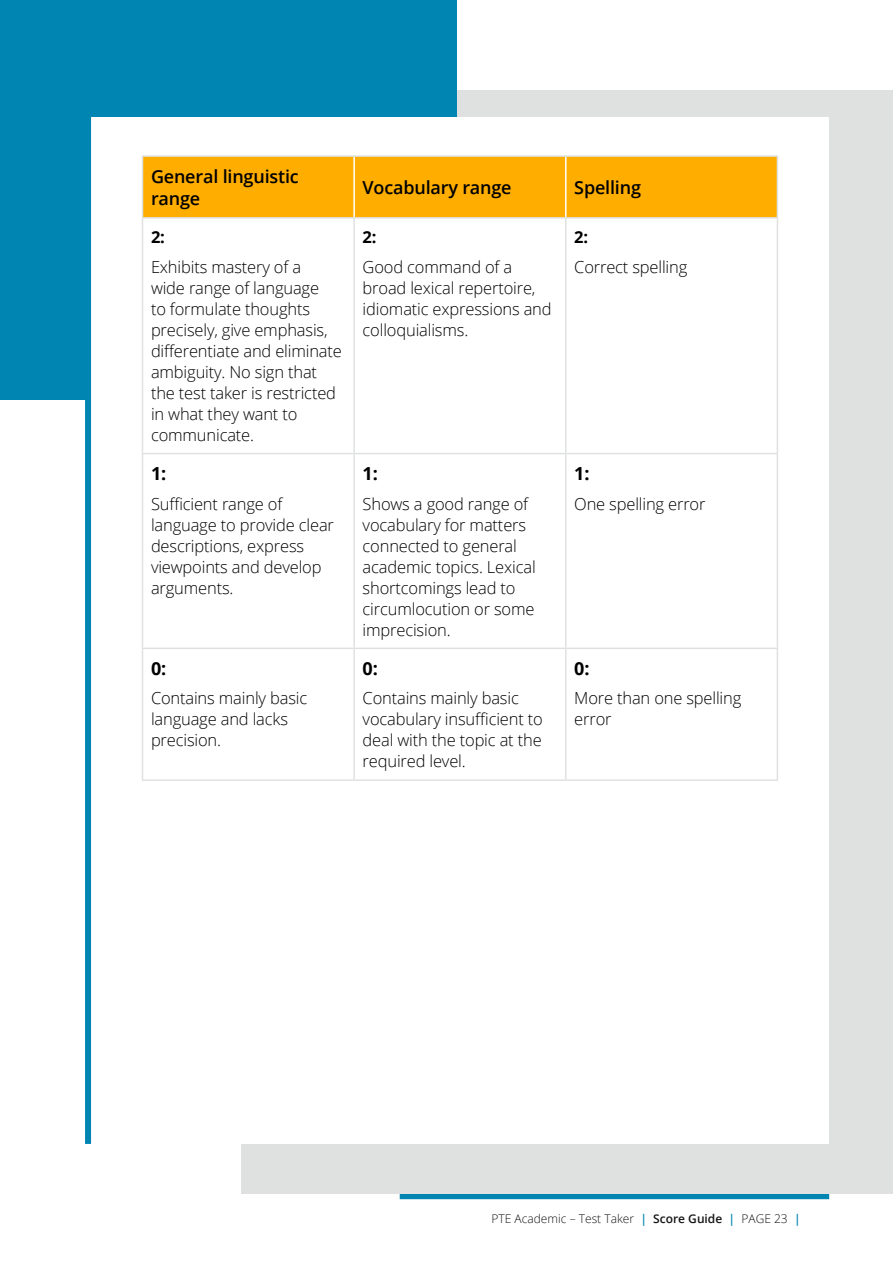
<style>
.page{position:relative;width:893px;height:1263px;background:#fff}
.page>*{position:absolute;margin:0;border:0;box-sizing:border-box;transform-origin:0 0}
.t1{font:600 18px/22.5px "Open Sans";letter-spacing:-.01em;color:#000}
.t2{font:700 18px "Open Sans";color:#000}
.t3{font:300 16.5px/21px "Open Sans";letter-spacing:-.01em;color:#000}
.t4{font:700 16.5px "Open Sans";color:#000}
.t5{font:300 12px "Open Sans";color:#151515}
.s1{font-weight:600;color:#0085b2}
.s2{font-weight:600}
</style>
<div class="page">
<div style="left:241px;top:90px;width:652px;height:27px;background:#dfe1e1"></div>
<div style="left:400px;top:1193px;width:429px;height:6px;background:#0085b2"></div>
<div style="left:829px;top:90px;width:64px;height:1103px;background:#dfe1e1"></div>
<div style="left:0;top:0;width:91px;height:400px;background:#0085b2"></div>
<div style="left:85px;top:112px;width:6px;height:1032px;background:#0085b2"></div>
<div style="left:0;top:0;width:456px;height:117px;background:#0085b2"></div>
<div style="left:241px;top:1144px;width:652px;height:49px;background:#dfe1e1"></div>
<div style="left:143px;top:157px;width:634px;height:60px;background:#ffae00"></div>
<hr style="left:353px;top:219px;width:2px;height:234px;background:#dfe1e1">
<hr style="left:565px;top:219px;width:1px;height:234px;background:#dfe1e1">
<hr style="left:142px;top:453px;width:212px;height:1px;background:#dfe1e1">
<hr style="left:354px;top:453px;width:212px;height:1px;background:#dfe1e1">
<hr style="left:353px;top:454px;width:2px;height:194px;background:#dfe1e1">
<hr style="left:566px;top:453px;width:212px;height:1px;background:#dfe1e1">
<hr style="left:565px;top:454px;width:1px;height:194px;background:#dfe1e1">
<hr style="left:142px;top:648px;width:212px;height:1px;background:#dfe1e1">
<hr style="left:354px;top:648px;width:212px;height:1px;background:#dfe1e1">
<hr style="left:353px;top:649px;width:2px;height:130px;background:#dfe1e1">
<hr style="left:566px;top:648px;width:212px;height:1px;background:#dfe1e1">
<hr style="left:565px;top:649px;width:1px;height:130px;background:#dfe1e1">
<hr style="left:142px;top:155px;width:212px;height:2px;background:#dfe1e1">
<hr style="left:142px;top:157px;width:1px;height:60px;background:#dfe1e1">
<hr style="left:354px;top:155px;width:212px;height:2px;background:#dfe1e1">
<hr style="left:566px;top:155px;width:212px;height:2px;background:#dfe1e1">
<hr style="left:777px;top:157px;width:1px;height:60px;background:#dfe1e1">
<hr style="left:142px;top:217px;width:212px;height:2px;background:#dfe1e1">
<hr style="left:142px;top:219px;width:1px;height:234px;background:#dfe1e1">
<hr style="left:354px;top:217px;width:212px;height:2px;background:#dfe1e1">
<hr style="left:566px;top:217px;width:212px;height:2px;background:#dfe1e1">
<hr style="left:777px;top:219px;width:1px;height:234px;background:#dfe1e1">
<hr style="left:142px;top:454px;width:1px;height:194px;background:#dfe1e1">
<hr style="left:777px;top:454px;width:1px;height:194px;background:#dfe1e1">
<hr style="left:142px;top:649px;width:1px;height:130px;background:#dfe1e1">
<hr style="left:777px;top:649px;width:1px;height:130px;background:#dfe1e1">
<hr style="left:142px;top:779px;width:212px;height:2px;background:#dfe1e1">
<hr style="left:354px;top:779px;width:212px;height:2px;background:#dfe1e1">
<hr style="left:566px;top:779px;width:212px;height:2px;background:#dfe1e1">
<hr style="left:353px;top:157px;width:2px;height:60px;background:#fff">
<hr style="left:565px;top:157px;width:1px;height:60px;background:#fff">
<p class="t1" style="left:151px;top:164px;width:149px">General linguistic range</p>
<p class="t1" style="left:363px;top:176px;width:151px">Vocabulary range</p>
<p class="t1" style="left:574px;top:176px;width:68px">Spelling</p>
<p class="t4" style="left:151px;top:226px;width:15px">2:</p>
<p class="t3" style="left:151px;top:256px;width:192px">Exhibits mastery of a<br>wide range of language<br>to formulate thoughts precisely, give emphasis, differentiate and eliminate ambiguity. No sign that the test taker is restricted in what they want to communicate.</p>
<p class="t4" style="left:363px;top:226px;width:15px">2:</p>
<p class="t3" style="left:363px;top:256px;width:191px">Good command of a broad lexical repertoire, idiomatic expressions and colloquialisms.</p>
<p class="t4" style="left:574px;top:226px;width:15px">2:</p>
<p class="t3" style="left:574px;top:256px;width:115px">Correct spelling</p>
<p class="t2" style="left:151px;top:461px;width:17px">1:</p>
<p class="t3" style="left:151px;top:493px;width:184px">Sufficient range of language to provide clear descriptions, express viewpoints and develop arguments.</p>
<p class="t2" style="left:151px;top:656px;width:17px">0:</p>
<p class="t3" style="left:151px;top:687px;width:158px">Contains mainly basic language and lacks precision.</p>
<p class="t2" style="left:363px;top:461px;width:17px">1:</p>
<p class="t3" style="left:363px;top:493px;width:175px">Shows a good range of vocabulary for matters connected to general academic topics. Lexical shortcomings lead to circumlocution or some imprecision.</p>
<p class="t2" style="left:363px;top:656px;width:17px">0:</p>
<p class="t3" style="left:363px;top:687px;width:182px">Contains mainly basic vocabulary insufficient to deal with the topic at the required level.</p>
<p class="t2" style="left:574px;top:461px;width:17px">1:</p>
<p class="t3" style="left:574px;top:493px;width:133px">One spelling error</p>
<p class="t2" style="left:574px;top:656px;width:17px">0:</p>
<p class="t3" style="left:574px;top:687px;width:169px">More than one spelling error</p>
<p class="t5" style="left:491px;top:1210px;width:311px">PTE Academic – Test Taker <span class="s1">|</span> <span class="s2">Score Guide</span> <span class="s1">|</span> PAGE 23 <span class="s1">|</span></p>
</div>
